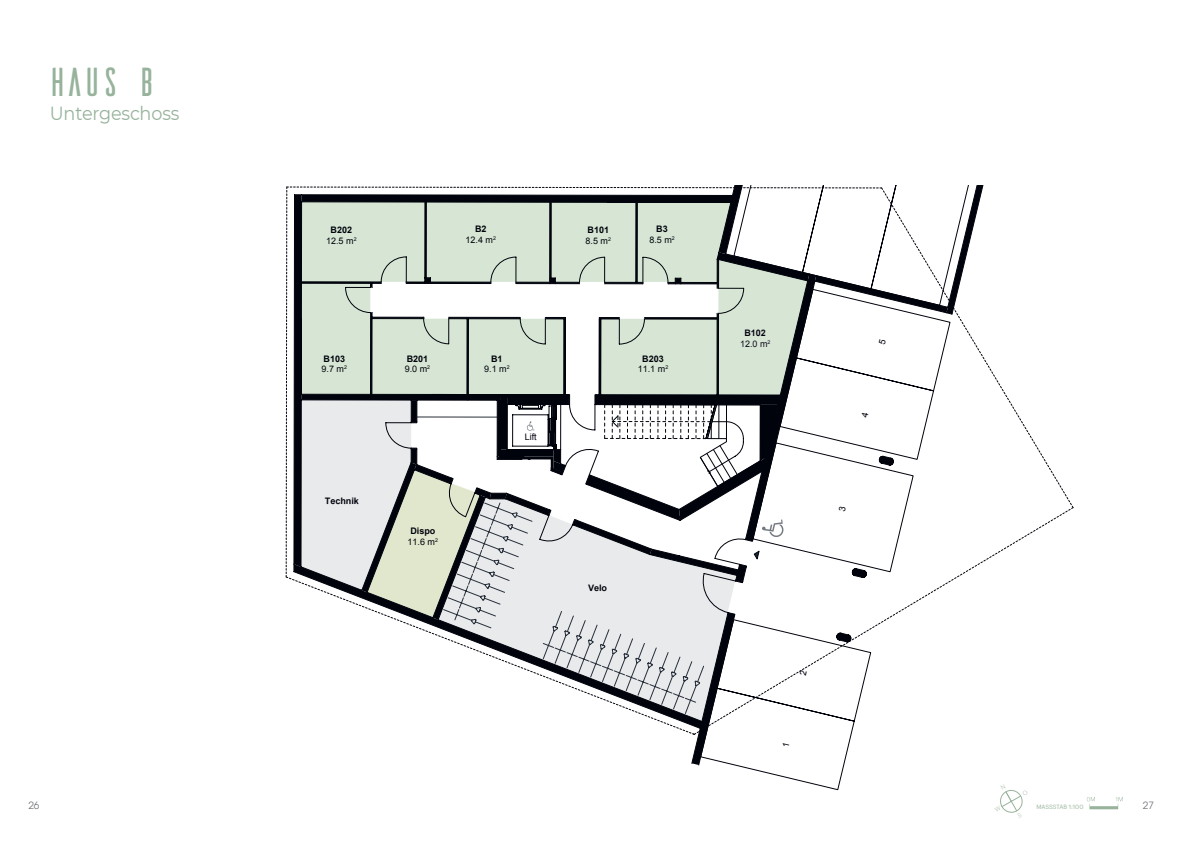
<style>
.page{position:relative;width:1191px;height:842px;background:#fff}
.page>*{position:absolute;margin:0;border:0;box-sizing:border-box;transform-origin:0 0}
.t1{font:40.5px "Ailerons";color:#97b39c}
.t2{font:19px "Montserrat";letter-spacing:-.01em;color:#97b39c;scale:.93 1}
.t3{font:10px "ITC Avant Garde Std";color:#72757c}
.t4{font:9.1px "Arial";color:#00030c}
.t5{font:700 9px/10.8px "Arial";color:#00030c}
.t6{font:9px/10.8px "Arial";color:#00030c;text-align:center}
.t7{font:6px "Graphik";letter-spacing:-.015em;color:#97b39c}
.s1{font-weight:700}
.s2{font-weight:400}
</style>
<div class="page">
<svg style="left:993px;top:373px;width:80px;height:135px"></svg>
<svg style="left:1000px;top:790px;width:23px;height:23px"></svg>
<svg style="left:286px;top:185px;width:705px;height:580px"></svg>
<h1 class="t1" style="left:45px;top:63px;width:115px">HAUS B</h1>
<h2 class="t2" style="left:50px;top:101px;width:141px">Untergeschoss</h2>
<p class="t5" style="left:331px;top:225px;width:23px">B202</p>
<p class="t6" style="left:326px;top:235px;width:32px">12. m<sup>2</sup></p>
<p class="t4" style="left:338px;top:234px;width:7px">5</p>
<p class="t6" style="left:465px;top:224px;width:32px"><span class="s1">B2<br></span>12.4 m<sup>2</sup></p>
<p class="t5" style="left:585px;top:225px;width:27px">B101<br><span class="s2">8.5 m</span><sup>2</sup></p>
<p class="t6" style="left:649px;top:224px;width:27px"><span class="s1">B3<br></span>8.5 m<sup>2</sup></p>
<p class="t5" style="left:321px;top:353px;width:27px">B103<br><span class="s2">9.7 m</span><sup>2</sup></p>
<p class="t5" style="left:405px;top:353px;width:27px">B201<br><span class="s2">9.0 m</span><sup>2</sup></p>
<p class="t5" style="left:325px;top:495px;width:36px;rotate:1deg">Technik</p>
<p class="t5" style="left:407px;top:526px;width:32px;text-align:center">Dispo<br><span class="s2">11.6 m</span><sup>2</sup></p>
<p class="t6" style="left:484px;top:353px;width:27px"><span class="s1">B1<br></span>9.1 m<sup>2</sup></p>
<p class="t6" style="left:524px;top:432px;width:14px;rotate:-1deg">Lift</p>
<p class="t6" style="left:638px;top:353px;width:32px"><span class="s1">B203<br></span>11.1 m<sup>2</sup></p>
<p class="t5" style="left:588px;top:583px;width:21px;rotate:1deg">Velo</p>
<p class="t6" style="left:740px;top:328px;width:32px"><span class="s1">B102<br></span>12.0 m<sup>2</sup></p>
<p class="t3" style="left:28px;top:799px;width:13px">26</p>
<p class="t3" style="left:1142px;top:799px;width:13px">27</p>
<p class="t7" style="left:1036px;top:802px;width:48px">MASSSTAB 1:100</p>
</div>
